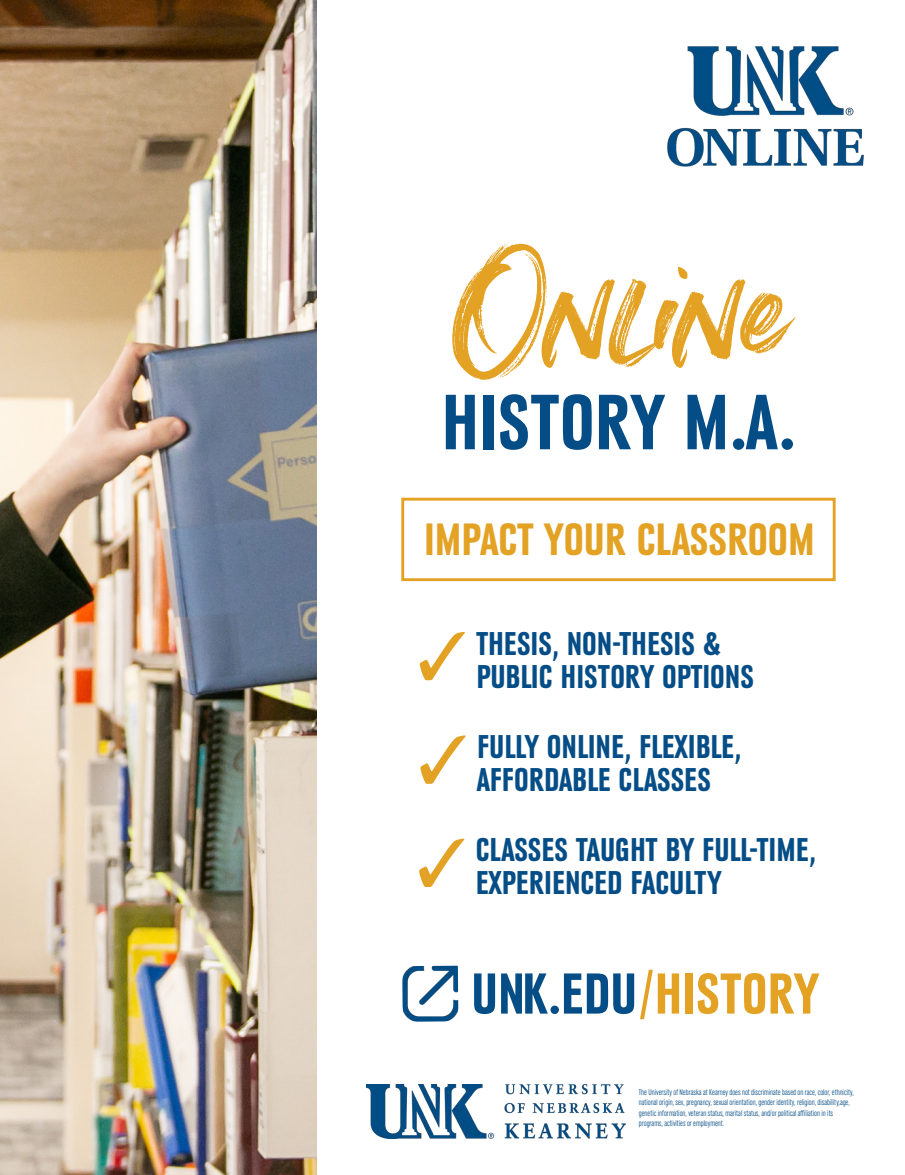
<style>
.page{position:relative;width:905px;height:1175px;background:#fff}
.page>*{position:absolute;margin:0;border:0;box-sizing:border-box;transform-origin:0 0}
.t1{font:200.55px "Summer Loving";color:#e3a223}
.t2{font:81.6px "URW Grotesk TOT Bol Con";color:#054d86}
.t3{font:60.15px "URW Grotesk TOT Bol Con";color:#e3a223}
.t4{font:47.25px "URW Grotesk TOT Bol Con";color:#e3a223}
.t5{font:34.35px/33px "URW Grotesk TOT Bol Con";color:#054d86}
.t6{font:8.55px/10.4px "URW Grotesk TOT Lig Con";color:#054d86}
.s1{font-family:"STIX General";font-size:67.35px;color:#e3a223}
.s2{color:#054d86}
</style>
<div class="page">
<img style="left:0;top:0;width:316px;height:1174px">
<img style="left:667px;top:46px;width:197px;height:121px">
<div style="left:401px;top:498px;width:434px;height:83px;border:3px solid #e3a223"></div>
<img style="left:402px;top:965px;width:56px;height:56px">
<img style="left:366px;top:1084px;width:259px;height:54px">
<p class="t1" style="left:452px;top:192px;width:334px">Online</p>
<p class="t2" style="left:441px;top:378px;width:355px">HISTORY M.A.</p>
<p class="t4" style="left:424px;top:514px;width:392px">IMPACT YOUR CLASSROOM</p>
<p class="t5" style="left:476px;top:627px;width:279px;text-indent:-59px"><span class="s1">✓</span> THESIS, NON-THESIS &amp;<br>PUBLIC HISTORY OPTIONS</p>
<p class="t5" style="left:477px;top:731px;width:265px;text-indent:-59px"><span class="s1">✓</span> FULLY ONLINE, FLEXIBLE,<br>AFFORDABLE CLASSES</p>
<p class="t5" style="left:476px;top:834px;width:341px;text-indent:-59px"><span class="s1">✓</span> CLASSES TAUGHT BY FULL-TIME,<br>EXPERIENCED FACULTY</p>
<p class="t3" style="left:471px;top:961px;width:349px"><span class="s2">UNK.EDU</span>/HISTORY</p>
<p class="t6" style="left:639px;top:1087px;width:216px">The University of Nebraska at Kearney does not discriminate based on race, color, ethnicity, national origin, sex, pregnancy, sexual orientation, gender identity, religion, disability,age, genetic information, veteran status, marital status, and/or political affiliation in its programs, activities or employment.</p>
</div>
